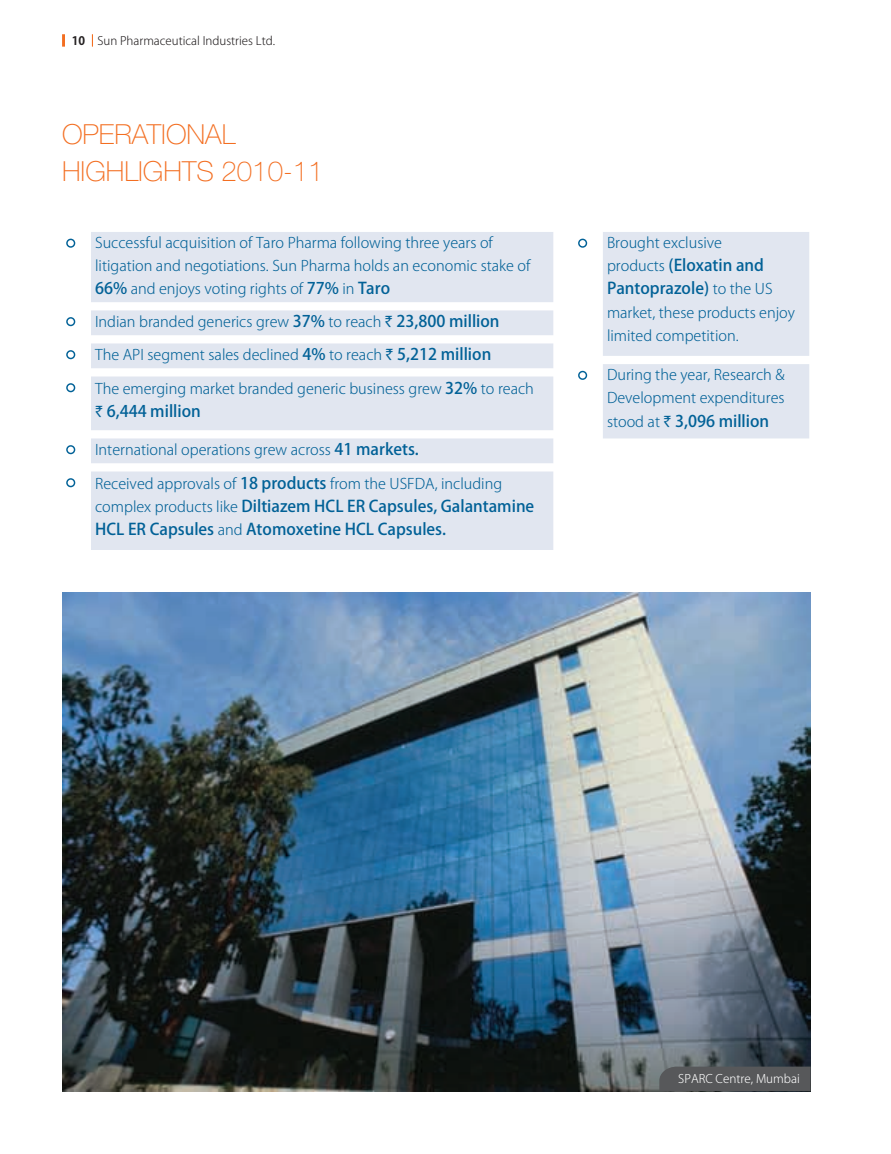
<style>
.page{position:relative;width:891px;height:1154px;background:#fff}
.page>*{position:absolute;margin:0;border:0;box-sizing:border-box;transform-origin:0 0}
.t1{font:100 27.6px/36.5px "Helvetica Neue LT Std";color:#f36e21}
.t2{font:16.05px/23.2px "Koz Go Pro Medium 90 msp RKSJ H";color:#016197}
.t3{font:14.55px/23.2px "Koz Go Pro Light 90 msp RKSJ H";color:#016197}
.t4{font:11.85px "Koz Go Pro Light 90 msp RKSJ H";color:#fff}
.t5{font:11.7px "Koz Go Pro Light 90 msp RKSJ H";color:#231f20}
.s1{font-family:"Koz Go Pro Bold 90 msp RKSJ H"}
.s2{font-family:"Koz Go Pro Medium 90 msp RKSJ H";font-size:16.05px}
.s3{font-family:"Rupee";font-size:16.05px}
.s4{font-family:"Rupee"}
.s5{font-family:"Koz Go Pro Light 90 msp RKSJ H";font-size:14.55px}
</style>
<div class="page">
<svg style="left:62px;top:34px;width:3px;height:13px"></svg>
<svg style="left:92px;top:34px;width:1px;height:13px"></svg>
<svg style="left:91px;top:232px;width:462px;height:318px;background:#e4e9f1"></svg>
<div style="left:66px;top:238px;width:9px;height:10px;border:1px solid #016197;border-radius:50%"></div>
<div style="left:66px;top:317px;width:9px;height:9px;border:1px solid #016197;border-radius:50%"></div>
<div style="left:66px;top:350px;width:9px;height:9px;border:1px solid #016197;border-radius:50%"></div>
<div style="left:66px;top:383px;width:9px;height:9px;border:1px solid #016197;border-radius:50%"></div>
<div style="left:66px;top:445px;width:9px;height:9px;border:1px solid #016197;border-radius:50%"></div>
<div style="left:66px;top:478px;width:9px;height:9px;border:1px solid #016197;border-radius:50%"></div>
<img style="left:62px;top:592px;width:748px;height:498px">
<div style="left:603px;top:232px;width:206px;height:206px;background:#e1e6f0"></div>
<div style="left:578px;top:238px;width:9px;height:10px;border:1px solid #016197;border-radius:50%"></div>
<div style="left:578px;top:371px;width:9px;height:9px;border:1px solid #016197;border-radius:50%"></div>
<div style="left:659px;top:1066px;width:151px;height:24px;background:#57585a"></div>
<p class="t5" style="left:72px;top:36px;width:205px"><span class="s1">10</span> Sun Pharmaceutical Industries Ltd.</p>
<h1 class="t1" style="left:62px;top:119px;width:263px">OPERATIONAL<br>HIGHLIGHTS 2010-11</h1>
<p class="t3" style="left:95px;top:232px;width:436px">Successful acquisition of Taro Pharma following three years of litigation and negotiations. Sun Pharma holds an economic stake of<br><span class="s2">66%</span> and enjoys voting rights of <span class="s2">77%</span> in <span class="s2">Taro</span></p>
<p class="t3" style="left:95px;top:312px;width:406px">Indian branded generics grew <span class="s2">37%</span> to reach <span class="s3">`</span> <span class="s2">23,800 million</span></p>
<p class="t3" style="left:95px;top:345px;width:397px">The API segment sales declined <span class="s2">4%</span> to reach <span class="s3">`</span> <span class="s2">5,212 million</span></p>
<p class="t3" style="left:95px;top:378px;width:440px">The emerging market branded generic business grew <span class="s2">32%</span> to reach</p>
<p class="t2" style="left:95px;top:401px;width:107px"><span class="s4">`</span> 6,444 million</p>
<p class="t3" style="left:95px;top:440px;width:325px">International operations grew across <span class="s2">41 markets.</span></p>
<p class="t3" style="left:95px;top:473px;width:408px">Received approvals of <span class="s2">18 products</span> from the USFDA, including</p>
<p class="t2" style="left:95px;top:496px;width:440px"><span class="s5">complex products like</span> Diltiazem HCL ER Capsules, Galantamine<br>HCL ER Capsules <span class="s5">and</span> Atomoxetine HCL Capsules.</p>
<p class="t3" style="left:607px;top:232px;width:116px">Brought exclusive</p>
<p class="t2" style="left:607px;top:255px;width:167px"><span class="s5">products</span> (Eloxatin and<br>Pantoprazole) <span class="s5">to the US</span></p>
<p class="t3" style="left:607px;top:302px;width:189px">market, these products enjoy limited competition.</p>
<p class="t3" style="left:607px;top:364px;width:179px">During the year, Research &amp;<br>Development expenditures</p>
<p class="t2" style="left:607px;top:411px;width:164px"><span class="s5">stood at</span> <span class="s4">`</span> 3,096 million</p>
<p class="t4" style="left:678px;top:1073px;width:123px">SPARC Centre, Mumbai</p>
</div>
